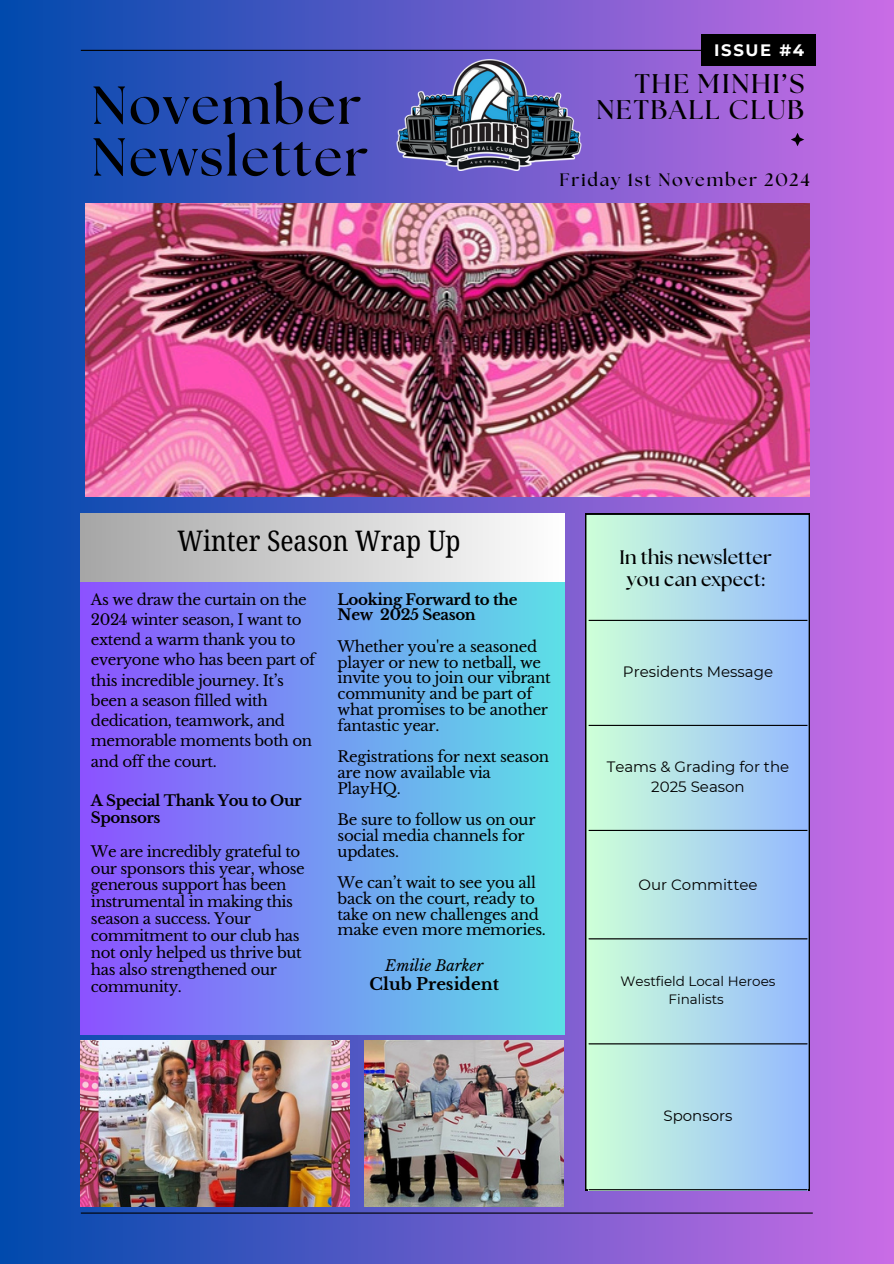
<style>
.page{position:relative;width:894px;height:1264px;background:#fff}
.page>*{position:absolute;margin:0;border:0;box-sizing:border-box;transform-origin:0 0}
.t1{font:700 53.4px/51.8px "The Seasons";letter-spacing:.04em;color:#000}
.t2{font:28.5px "Noto Serif Ethiopic Condensed";color:#000}
.t3{font:700 27px/25.8px "The Seasons";letter-spacing:.065em;color:#000;text-align:right}
.t4{font:700 19.5px/22.5px "The Seasons";letter-spacing:.01em;color:#000;text-align:center}
.t5{font:700 18px "The Seasons";letter-spacing:.1em;color:#000}
.t6{font:700 16.5px "Libre Baskerville";color:#000}
.t7{font:700 16.5px "Montserrat";letter-spacing:.1em;color:#fff}
.t8{font:15px/15.8px "Libre Baskerville";letter-spacing:-.03em;color:#000}
.t9{font:15px/20.2px "Montserrat";color:#000;text-align:center}
.t10{font:700 15px/16.8px "Libre Baskerville";letter-spacing:-.02em;color:#000}
.t11{font:italic 15px "Libre Baskerville";color:#000}
.t12{font:13.5px/18px "Montserrat";color:#000;text-align:center}
</style>
<div class="page">
<div style="left:0;top:0;width:893px;height:1263px;background:linear-gradient(to right,#014bad,#c86de4)"></div>
<hr style="left:81px;top:50px;width:731px;height:1px;background:#000">
<hr style="left:81px;top:1212px;width:731px;height:1px;background:#000">
<div style="left:81px;top:529px;width:483px;height:505px;background:linear-gradient(to right,#8c52ff,#5de0e6)"></div>
<div style="left:81px;top:514px;width:483px;height:67px;background:linear-gradient(to right,#a6a6a6,#fefefe)"></div>
<svg style="left:790px;top:133px;width:14px;height:13px"></svg>
<svg style="left:585px;top:514px;width:224px;height:676px;background:#a6cfdd"></svg>
<div style="left:588px;top:620px;width:219px;height:105px;background:linear-gradient(to right,#cdffd8,#95bafe)"></div>
<div style="left:588px;top:725px;width:219px;height:105px;background:linear-gradient(to right,#cdffd8,#95bafe)"></div>
<div style="left:588px;top:830px;width:219px;height:109px;background:linear-gradient(to right,#cdffd8,#95bafe)"></div>
<div style="left:588px;top:938px;width:219px;height:106px;background:linear-gradient(to right,#cdffd8,#95bafe)"></div>
<div style="left:588px;top:1043px;width:219px;height:146px;background:linear-gradient(to right,#cdffd8,#95bafe)"></div>
<hr style="left:588px;top:620px;width:219px;height:1px;background:#000">
<hr style="left:588px;top:724px;width:219px;height:2px;background:#000">
<hr style="left:588px;top:829px;width:219px;height:2px;background:#000">
<hr style="left:588px;top:938px;width:219px;height:1px;background:#000">
<hr style="left:588px;top:1043px;width:219px;height:1px;background:#000">
<hr style="left:588px;top:1189px;width:219px;height:1px;background:#000">
<img style="left:396px;top:60px;width:185px;height:110px">
<img style="left:85px;top:203px;width:723px;height:294px">
<img style="left:81px;top:1040px;width:268px;height:166px">
<img style="left:364px;top:1040px;width:199px;height:166px">
<div style="left:701px;top:35px;width:114px;height:31px;background:#000"></div>
<p class="t1" style="left:91px;top:82px;width:278px">November<br>Newsletter</p>
<p class="t7" style="left:714px;top:40px;width:91px">ISSUE #4</p>
<p class="t3" style="left:596px;top:72px;width:209px">THE MINHI’S<br>NETBALL CLUB</p>
<p class="t5" style="left:559px;top:172px;width:251px">Friday 1st November 2024</p>
<h4 class="t2" style="left:177px;top:520px;width:284px">Winter Season Wrap Up</h4>
<p class="t8" style="left:91px;top:589px;width:226px;line-height:20.2px">As we draw the curtain on the<br>2024 winter season, I want to extend a warm thank you to everyone who has been part of this incredible journey. It’s been a season filled with dedication, teamwork, and memorable moments both on and off the court.</p>
<h2 class="t10" style="left:91px;top:792px;width:212px">A Special Thank You to Our<br>Sponsors</h2>
<h1 class="t8" style="left:91px;top:843px;width:215px;line-height:16.8px">We are incredibly grateful to our sponsors this year, whose generous support has been instrumental in making this season a success. Your commitment to our club has not only helped us thrive but has also strengthened our community.</h1>
<h3 class="t10" style="left:337px;top:591px;width:181px;line-height:15.8px">Looking Forward to the<br>New 2025 Season</h3>
<p class="t8" style="left:337px;top:638px;width:215px">Whether you're a seasoned player or new to netball, we invite you to join our vibrant community and be part of what promises to be another fantastic year.</p>
<p class="t8" style="left:337px;top:749px;width:213px">Registrations for next season are now available via<br>PlayHQ.</p>
<p class="t8" style="left:337px;top:812px;width:199px">Be sure to follow us on our social media channels for updates.</p>
<p class="t8" style="left:337px;top:875px;width:210px">We can’t wait to see you all back on the court, ready to take on new challenges and make even more memories.</p>
<p class="t11" style="left:385px;top:956px;width:100px">Emilie Barker</p>
<h3 class="t6" style="left:369px;top:974px;width:131px">Club President</h3>
<p class="t4" style="left:619px;top:546px;width:154px">In this newsletter you can expect:</p>
<p class="t9" style="left:622px;top:661px;width:152px">Presidents Message</p>
<p class="t9" style="left:606px;top:756px;width:184px">Teams &amp; Grading for the<br>2025 Season</p>
<p class="t9" style="left:638px;top:874px;width:120px">Our Committee</p>
<p class="t12" style="left:620px;top:971px;width:156px">Westfield Local Heroes<br>Finalists</p>
<p class="t9" style="left:663px;top:1105px;width:71px">Sponsors</p>
</div>
